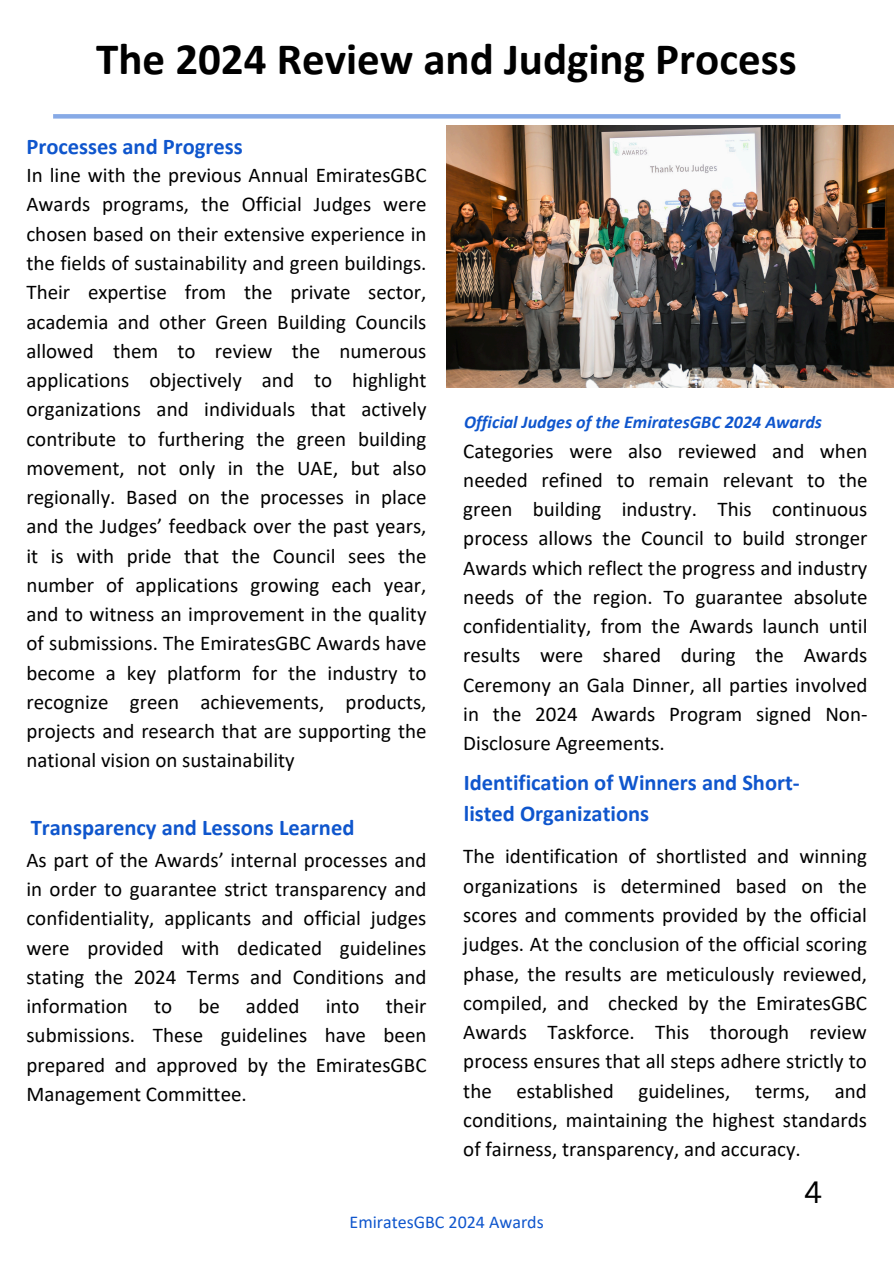
<style>
.page{position:relative;width:894px;height:1264px;background:#fff}
.page>*{position:absolute;margin:0;border:0;box-sizing:border-box;transform-origin:0 0}
.t1{font:700 45px "Calibri";color:#000}
.t2{font:30px "Canva Sans";color:#000}
.t3{font:700 22.5px/31.5px "Calibri";color:#0f56cd}
.t4{font:21px/29.2px "Calibri";color:#000;text-align:justify}
.t5{font:italic 700 18px "Calibri";color:#0f56cd}
.t6{font:18px "Calibri";color:#0f56cd}
</style>
<div class="page">
<div style="left:53px;top:114px;width:787px;height:5px;background:#87aae6"></div>
<img style="left:446px;top:125px;width:447px;height:262px">
<p class="t1" style="left:96px;top:40px;width:702px">The 2024 Review and Judging Process</p>
<h4 class="t3" style="left:26px;top:133px;width:218px">Processes and Progress</h4>
<h3 class="t4" style="left:26px;top:162px;width:401px">In line with the previous Annual EmiratesGBC Awards programs, the Official Judges were chosen based on their extensive experience in the fields of sustainability and green buildings.<br>Their expertise from the private sector, academia and other Green Building Councils allowed them to review the numerous applications objectively and to highlight organizations and individuals that actively contribute to furthering the green building movement, not only in the UAE, but also regionally. Based on the processes in place and the Judges’ feedback over the past years, it is with pride that the Council sees the number of applications growing each year, and to witness an improvement in the quality of submissions. The EmiratesGBC Awards have become a key platform for the industry to recognize green achievements, products, projects and research that are supporting the national vision on sustainability</h3>
<p class="t3" style="left:31px;top:813px;width:325px">Transparency and Lessons Learned</p>
<h5 class="t4" style="left:26px;top:847px;width:401px">As part of the Awards’ internal processes and in order to guarantee strict transparency and confidentiality, applicants and official judges were provided with dedicated guidelines stating the 2024 Terms and Conditions and information to be added into their submissions. These guidelines have been prepared and approved by the EmiratesGBC Management Committee.</h5>
<h4 class="t5" style="left:464px;top:414px;width:359px">Official Judges of the EmiratesGBC 2024 Awards</h4>
<h4 class="t4" style="left:463px;top:437px;width:405px">Categories were also reviewed and when needed refined to remain relevant to the green building industry. This continuous process allows the Council to build stronger Awards which reflect the progress and industry needs of the region. To guarantee absolute confidentiality, from the Awards launch until results were shared during the Awards Ceremony an Gala Dinner, all parties involved in the 2024 Awards Program signed Non-Disclosure Agreements.</h4>
<h3 class="t3" style="left:463px;top:768px;width:337px">Identification of Winners and Short&shy;listed Organizations</h3>
<h3 class="t4" style="left:463px;top:843px;width:405px">The identification of shortlisted and winning organizations is determined based on the scores and comments provided by the official judges. At the conclusion of the official scoring phase, the results are meticulously reviewed, compiled, and checked by the EmiratesGBC Awards Taskforce. This thorough review process ensures that all steps adhere strictly to the established guidelines, terms, and conditions, maintaining the highest standards of fairness, transparency, and accuracy.</h3>
<h2 class="t2" style="left:804px;top:1170px;width:20px">4</h2>
<h1 class="t6" style="left:349px;top:1214px;width:196px">EmiratesGBC 2024 Awards</h1>
</div>
